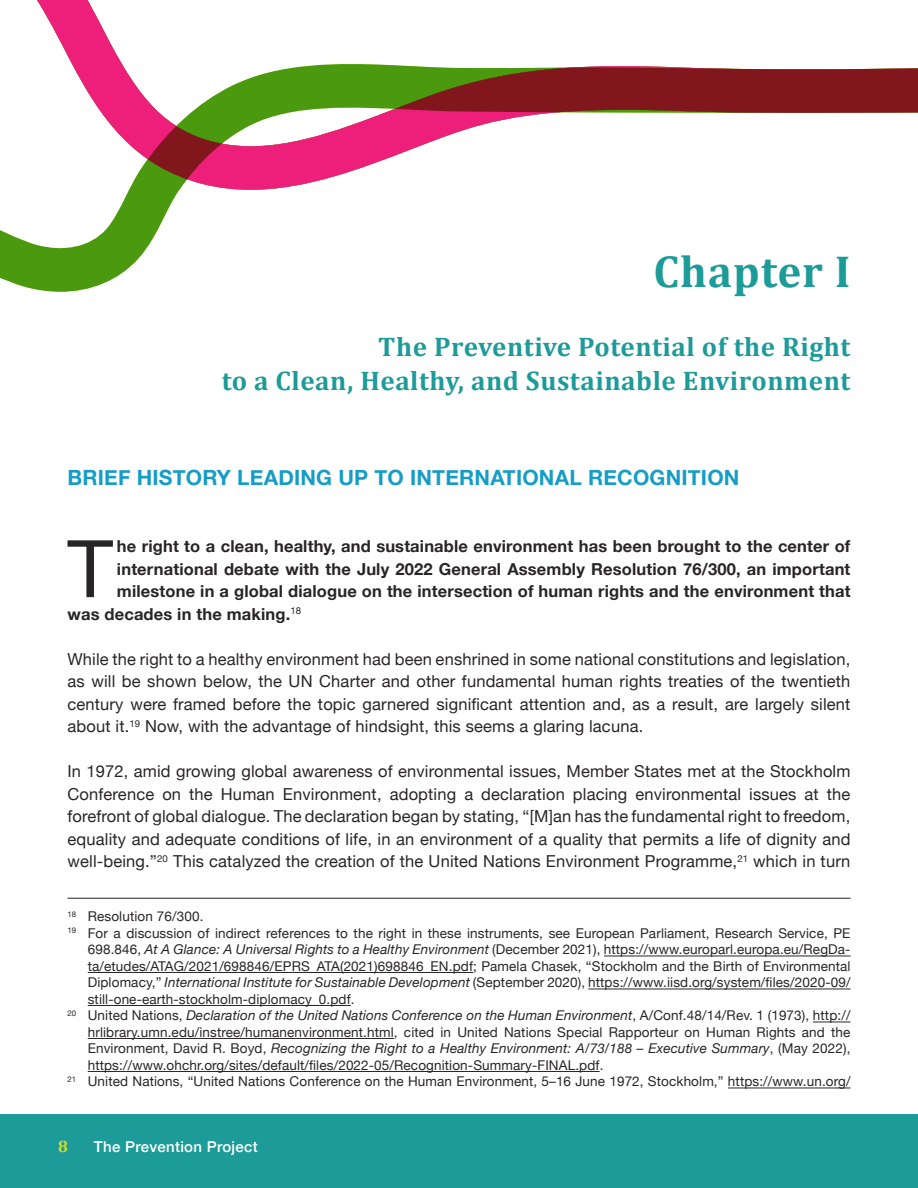
<style>
.page{position:relative;width:918px;height:1188px;background:#fff}
.page>*{position:absolute;margin:0;border:0;box-sizing:border-box;transform-origin:0 0}
.t1{font:79.5px "Helvetica Neue";color:#282526}
.t2{font:700 45px "Cambria";letter-spacing:.02em;color:#1d9b98}
.t3{font:700 27px/34.5px "Cambria";letter-spacing:.02em;color:#1d9b98;text-align:right}
.t4{font:700 21px "Helvetica Neue";letter-spacing:.01em;color:#159dc6}
.t5{font:16.5px/22.5px "Helvetica Neue";letter-spacing:.01em;color:#282526;text-align:justify}
.t6{font:700 16.5px "Helvetica Neue";letter-spacing:.01em;color:#282526}
.t7{font:700 16.5px "Cambria";color:#d6df21}
.t8{font:500 15px "Helvetica Neue";letter-spacing:.02em;color:#fff}
.Footnote{font:13.5px/16.5px "Helvetica Neue";letter-spacing:.01em;color:#282526;text-align:justify}
.s1{font-style:italic}
</style>
<div class="page">
<div style="left:0;top:1114px;width:918px;height:74px;background:#1d9b98"></div>
<hr style="left:68px;top:898px;width:782px;height:1px;background:#231f20">
<hr style="left:604px;top:956px;width:247px;height:1px;background:#282526">
<hr style="left:88px;top:972px;width:385px;height:1px;background:#282526">
<hr style="left:588px;top:989px;width:263px;height:1px;background:#282526">
<hr style="left:88px;top:1005px;width:263px;height:1px;background:#282526">
<hr style="left:813px;top:1022px;width:38px;height:1px;background:#282526">
<hr style="left:88px;top:1038px;width:306px;height:1px;background:#282526">
<hr style="left:88px;top:1071px;width:512px;height:1px;background:#282526">
<hr style="left:728px;top:1088px;width:122px;height:1px;background:#282526">
<svg style="left:0;top:0;width:918px;height:292px"></svg>
<p class="t2" style="left:654px;top:244px;width:198px">Chapter I</p>
<p class="t3" style="left:222px;top:329px;width:630px">The Preventive Potential of the Right<br>to a Clean, Healthy, and Sustainable Environment</p>
<p class="t4" style="left:68px;top:461px;width:673px">BRIEF HISTORY LEADING UP TO INTERNATIONAL RECOGNITION</p>
<p class="t1" style="left:67px;top:512px;width:47px">T</p>
<p class="t6" style="left:117px;top:533px;width:735px">he right to a clean, healthy, and sustainable environment has been brought to the center of</p>
<p class="t6" style="left:117px;top:556px;width:735px">international debate with the July 2022 General Assembly Resolution 76/300, an important</p>
<p class="t6" style="left:117px;top:578px;width:735px">milestone in a global dialogue on the intersection of human rights and the environment that</p>
<p class="t6" style="left:68px;top:601px;width:235px">was decades in the making.<sup>18</sup></p>
<p class="t5" style="left:68px;top:648px;width:785px">While the right to a healthy environment had been enshrined in some national constitutions and legislation, as will be shown below, the UN Charter and other fundamental human rights treaties of the twentieth century were framed before the topic garnered significant attention and, as a result, are largely silent about it.<sup>19</sup> Now, with the advantage of hindsight, this seems a glaring lacuna.</p>
<p class="t5" style="left:68px;top:761px;width:785px">In 1972, amid growing global awareness of environmental issues, Member States met at the Stockholm Conference on the Human Environment, adopting a declaration placing environmental issues at the forefront of global dialogue. The declaration began by stating, “[M]an has the fundamental right to freedom, equality and adequate conditions of life, in an environment of a quality that permits a life of dignity and well-being.”<sup>20</sup> This catalyzed the creation of the United Nations Environment Programme,<sup>21</sup> which in turn</p>
<p class="Footnote" style="left:68px;top:909px;width:138px"><sup>18</sup> Resolution 76/300.</p>
<p class="Footnote" style="left:88px;top:926px;width:764px;text-indent:-20px"><sup>19</sup> For a discussion of indirect references to the right in these instruments, see European Parliament, Research Service, PE 698.846, <span class="s1">At A Glance: A Universal Rights to a Healthy Environment</span> (December 2021), https://www.europarl.europa.eu/RegDa&shy;ta/etudes/ATAG/2021/698846/EPRS_ATA(2021)698846_EN.pdf; Pamela Chasek, “Stockholm and the Birth of Environmental Diplomacy,” <span class="s1">International Institute for Sustainable Development</span> (September 2020), https://www.iisd.org/system/files/2020-09/ still-one-earth-stockholm-diplomacy_0.pdf.</p>
<p class="Footnote" style="left:88px;top:1008px;width:764px;text-indent:-20px"><sup>20</sup> United Nations, <span class="s1">Declaration of the United Nations Conference on the Human Environment</span>, A/Conf.48/14/Rev. 1 (1973), http:// hrlibrary.umn.edu/instree/humanenvironment.html, cited in United Nations Special Rapporteur on Human Rights and the Environment, David R. Boyd, <span class="s1">Recognizing the Right to a Healthy Environment: A/73/188 – Executive Summary</span>, (May 2022), https://www.ohchr.org/sites/default/files/2022-05/Recognition-Summary-FINAL.pdf.</p>
<p class="Footnote" style="left:68px;top:1074px;width:785px"><sup>21</sup> United Nations, “United Nations Conference on the Human Environment, 5–16 June 1972, Stockholm,” https://www.un.org/</p>
<p class="t7" style="left:58px;top:1136px;width:11px">8</p>
<p class="t8" style="left:94px;top:1135px;width:165px">The Prevention Project</p>
</div>
